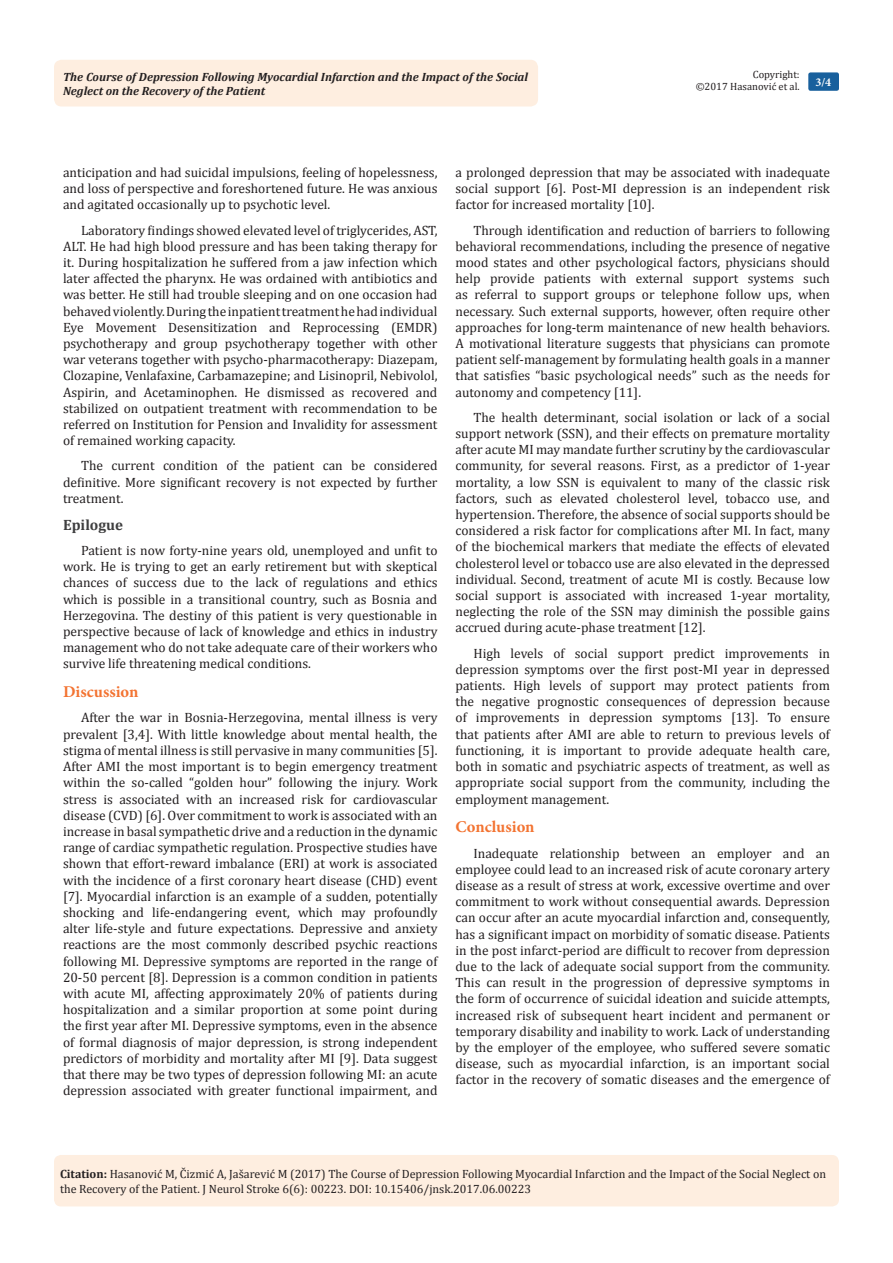
<style>
.page{position:relative;width:893px;height:1263px;background:#fff}
.page>*{position:absolute;margin:0;border:0;box-sizing:border-box;transform-origin:0 0}
.t1{font:700 16.5px "Minion Pro";color:#f37331}
.t2{font:700 15px "Cambria";color:#3e3e3f}
.Normal__Web{font:13.5px/16.2px "Cambria";color:#231f20;text-align:justify}
.Citation{font:12px/14.4px "Cambria";color:#231f20}
.t3{font:italic 700 12px/14.4px "Cambria";color:#231f20}
.t4{font:700 12px "Minion Pro";color:#fff}
.t5{font:10.5px/12.6px "Cambria";color:#231f20;text-align:right}
.s1{font-weight:700}
</style>
<div class="page">
<div style="left:54px;top:1155px;width:785px;height:51px;background:#feeee0;border-radius:7px"></div>
<div style="left:54px;top:60px;width:484px;height:46px;background:#feeee0;border-radius:8px"></div>
<div style="left:808px;top:72px;width:31px;height:19px;background:#18609d;border-radius:2px"></div>
<p class="t5" style="left:696px;top:68px;width:106px">Copyright:<br>©2017 Hasanović et al.</p>
<p class="t3" style="left:63px;top:69px;width:466px">The Course of Depression Following Myocardial Infarction and the Impact of the Social<br>Neglect on the Recovery of the Patient</p>
<p class="t4" style="left:815px;top:74px;width:17px">3/4</p>
<p class="Normal__Web" style="left:63px;top:164px;width:376px">anticipation and had suicidal impulsions, feeling of hopelessness, and loss of perspective and foreshortened future. He was anxious and agitated occasionally up to psychotic level.</p>
<p class="Normal__Web" style="left:63px;top:222px;width:376px;text-indent:18px">Laboratory findings showed elevated level of triglycerides, AST, ALT. He had high blood pressure and has been taking therapy for it. During hospitalization he suffered from a jaw infection which later affected the pharynx. He was ordained with antibiotics and was better. He still had trouble sleeping and on one occasion had behaved violently. During the inpatient treatment he had individual Eye Movement Desensitization and Reprocessing (EMDR) psychotherapy and group psychotherapy together with other war veterans together with psycho-pharmacotherapy: Diazepam, Clozapine, Venlafaxine, Carbamazepine; and Lisinopril, Nebivolol, Aspirin, and Acetaminophen. He dismissed as recovered and stabilized on outpatient treatment with recommendation to be referred on Institution for Pension and Invalidity for assessment of remained working capacity.</p>
<p class="Normal__Web" style="left:63px;top:458px;width:376px;text-indent:18px">The current condition of the patient can be considered definitive. More significant recovery is not expected by further treatment.</p>
<p class="t2" style="left:63px;top:514px;width:62px">Epilogue</p>
<p class="Normal__Web" style="left:63px;top:542px;width:376px;text-indent:18px">Patient is now forty-nine years old, unemployed and unfit to work. He is trying to get an early retirement but with skeptical chances of success due to the lack of regulations and ethics which is possible in a transitional country, such as Bosnia and Herzegovina. The destiny of this patient is very questionable in perspective because of lack of knowledge and ethics in industry management who do not take adequate care of their workers who survive life threatening medical conditions.</p>
<p class="t1" style="left:63px;top:680px;width:77px">Discussion</p>
<p class="Normal__Web" style="left:63px;top:710px;width:376px;text-indent:18px">After the war in Bosnia-Herzegovina, mental illness is very prevalent [3,4]. With little knowledge about mental health, the stigma of mental illness is still pervasive in many communities [5].<br>After AMI the most important is to begin emergency treatment within the so-called “golden hour” following the injury. Work stress is associated with an increased risk for cardiovascular disease (CVD) [6]. Over commitment to work is associated with an increase in basal sympathetic drive and a reduction in the dynamic range of cardiac sympathetic regulation. Prospective studies have shown that effort-reward imbalance (ERI) at work is associated with the incidence of a first coronary heart disease (CHD) event [7]. Myocardial infarction is an example of a sudden, potentially shocking and life-endangering event, which may profoundly alter life-style and future expectations. Depressive and anxiety reactions are the most commonly described psychic reactions following MI. Depressive symptoms are reported in the range of 20-50 percent [8]. Depression is a common condition in patients with acute MI, affecting approximately 20% of patients during hospitalization and a similar proportion at some point during the first year after MI. Depressive symptoms, even in the absence of formal diagnosis of major depression, is strong independent predictors of morbidity and mortality after MI [9]. Data suggest that there may be two types of depression following MI: an acute depression associated with greater functional impairment, and</p>
<p class="Normal__Web" style="left:455px;top:164px;width:376px">a prolonged depression that may be associated with inadequate social support [6]. Post-MI depression is an independent risk factor for increased mortality [10].</p>
<p class="Normal__Web" style="left:455px;top:222px;width:376px;text-indent:18px">Through identification and reduction of barriers to following behavioral recommendations, including the presence of negative mood states and other psychological factors, physicians should help provide patients with external support systems such as referral to support groups or telephone follow ups, when necessary. Such external supports, however, often require other approaches for long-term maintenance of new health behaviors.<br>A motivational literature suggests that physicians can promote patient self-management by formulating health goals in a manner that satisfies “basic psychological needs” such as the needs for autonomy and competency [11].</p>
<p class="Normal__Web" style="left:455px;top:409px;width:376px;text-indent:18px">The health determinant, social isolation or lack of a social support network (SSN), and their effects on premature mortality after acute MI may mandate further scrutiny by the cardiovascular community, for several reasons. First, as a predictor of 1-year mortality, a low SSN is equivalent to many of the classic risk factors, such as elevated cholesterol level, tobacco use, and hypertension. Therefore, the absence of social supports should be considered a risk factor for complications after MI. In fact, many of the biochemical markers that mediate the effects of elevated cholesterol level or tobacco use are also elevated in the depressed individual. Second, treatment of acute MI is costly. Because low social support is associated with increased 1-year mortality, neglecting the role of the SSN may diminish the possible gains accrued during acute-phase treatment [12].</p>
<p class="Normal__Web" style="left:455px;top:645px;width:376px;text-indent:18px">High levels of social support predict improvements in depression symptoms over the first post-MI year in depressed patients. High levels of support may protect patients from the negative prognostic consequences of depression because of improvements in depression symptoms [13]. To ensure that patients after AMI are able to return to previous levels of functioning, it is important to provide adequate health care, both in somatic and psychiatric aspects of treatment, as well as appropriate social support from the community, including the employment management.</p>
<p class="t1" style="left:455px;top:815px;width:81px">Conclusion</p>
<p class="Normal__Web" style="left:455px;top:845px;width:376px;text-indent:18px">Inadequate relationship between an employer and an employee could lead to an increased risk of acute coronary artery disease as a result of stress at work, excessive overtime and over commitment to work without consequential awards. Depression can occur after an acute myocardial infarction and, consequently, has a significant impact on morbidity of somatic disease. Patients in the post infarct-period are difficult to recover from depression due to the lack of adequate social support from the community.<br>This can result in the progression of depressive symptoms in the form of occurrence of suicidal ideation and suicide attempts, increased risk of subsequent heart incident and permanent or temporary disability and inability to work. Lack of understanding by the employer of the employee, who suffered severe somatic disease, such as myocardial infarction, is an important social factor in the recovery of somatic diseases and the emergence of</p>
<p class="Citation" style="left:60px;top:1167px;width:768px"><span class="s1">Citation:</span> Hasanović M, Čizmić A, Jašarević M (2017) The Course of Depression Following Myocardial Infarction and the Impact of the Social Neglect on the Recovery of the Patient. J Neurol Stroke 6(6): 00223. DOI: 10.15406/jnsk.2017.06.00223</p>
</div>
